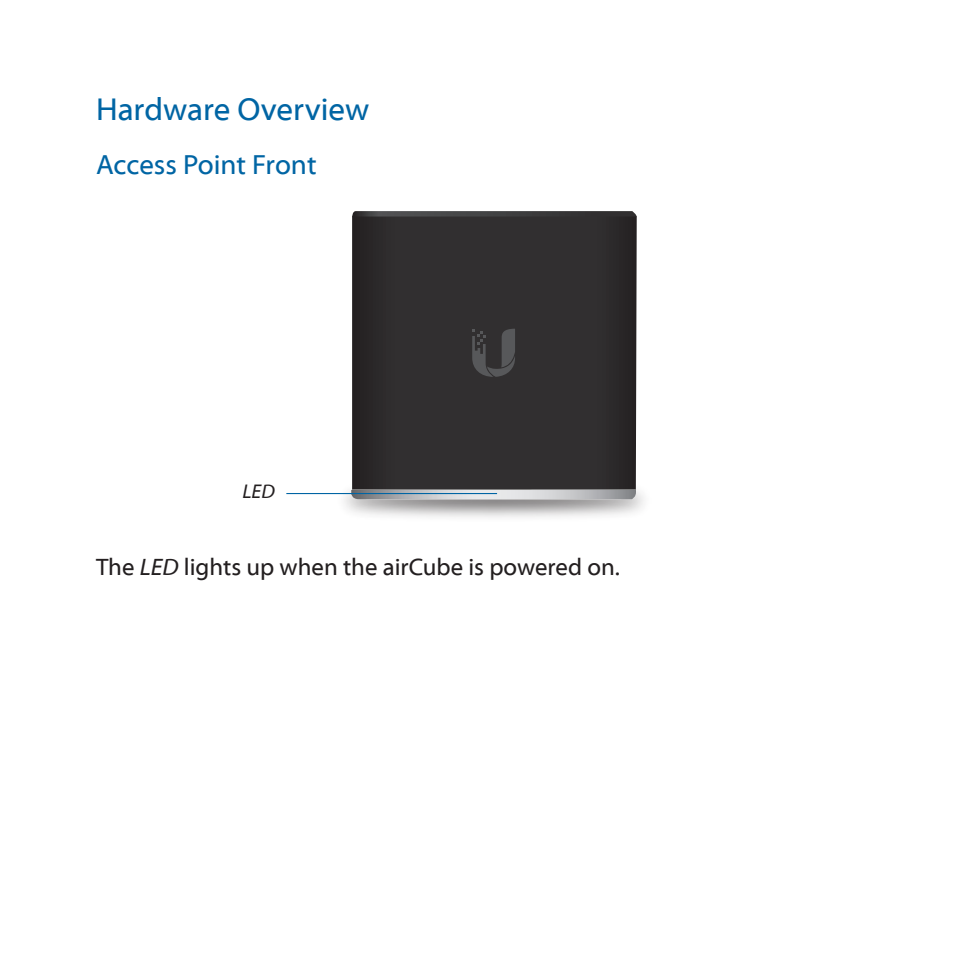
<style>
.page{position:relative;width:964px;height:964px;background:#fff}
.page>*{position:absolute;margin:0;border:0;box-sizing:border-box;transform-origin:0 0}
.Heading_1{font:32px "Myriad Web Pro";color:#0065a4}
.Heading_2{font:28px "Myriad Web Pro";color:#0065a4}
.Body{font:24px "Myriad Web Pro";color:#231f20}
.t1{font:italic 20px "Myriad Web Pro";color:#231f20}
.s1{font-style:italic}
</style>
<div class="page">
<svg style="left:352px;top:211px;width:285px;height:5px"></svg>
<div style="left:352px;top:216px;width:285px;height:274px;background:#312f30"></div>
<svg style="left:351px;top:488px;width:286px;height:11px"></svg>
<svg style="left:472px;top:329px;width:43px;height:48px"></svg>
<hr style="left:286px;top:493px;width:211px;height:1px;background:#0065a4">
<p class="Heading_1" style="left:96px;top:92px;width:275px">Hardware Overview</p>
<p class="Heading_2" style="left:96px;top:150px;width:222px">Access Point Front</p>
<p class="t1" style="left:242px;top:480px;width:34px">LED</p>
<p class="Body" style="left:96px;top:554px;width:525px">The <span class="s1">LED</span> lights up when the airCube is powered on.</p>
</div>
